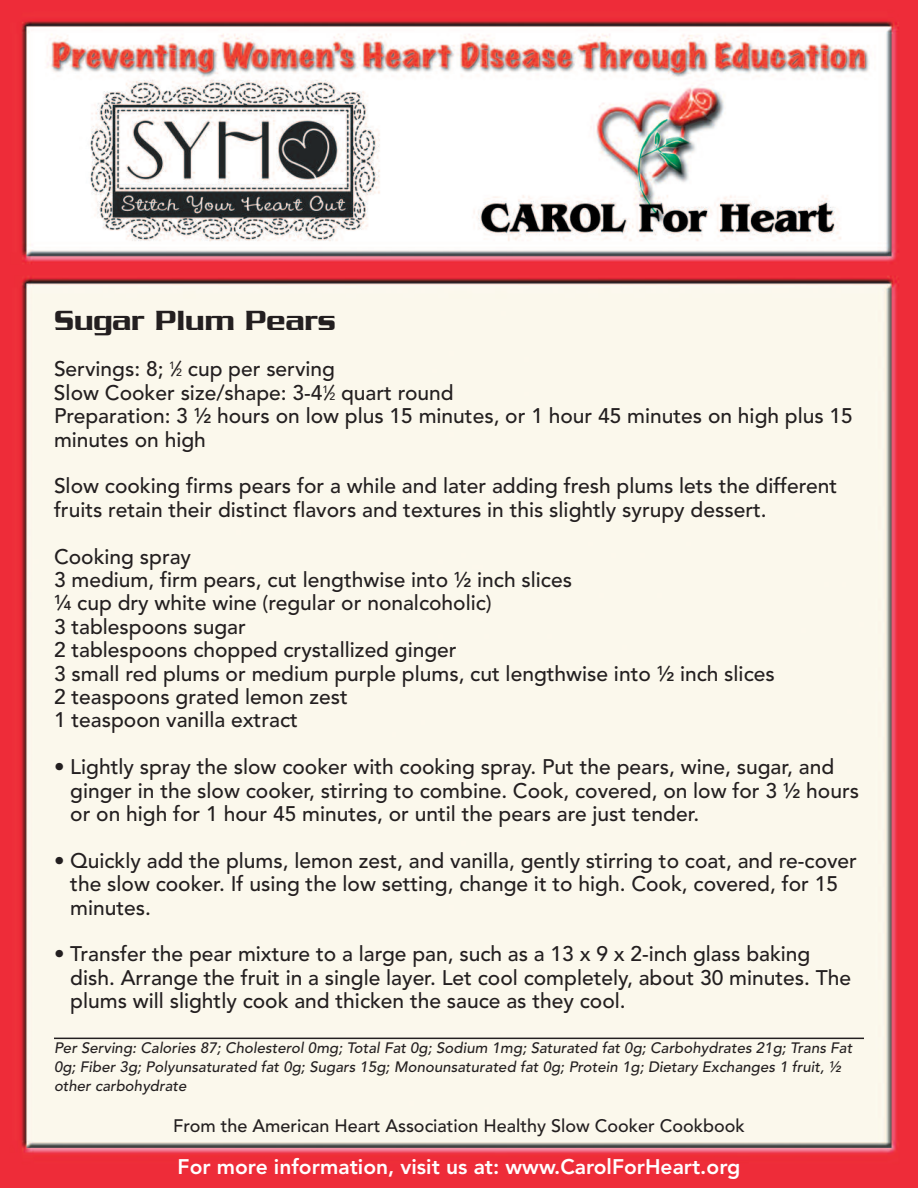
<style>
.page{position:relative;width:918px;height:1188px;background:#fff}
.page>*{position:absolute;margin:0;border:0;box-sizing:border-box;transform-origin:0 0}
.t1{font:500 30px "Serpentine";color:#231f20}
.t2{font:500 21px/23.4px "Avenir";color:#231f20}
.t3{font:800 21px "Avenir";color:#fff}
.t4{font:500 18px "Avenir";color:#231f20}
.t5{font:italic 500 15px/18.6px "Avenir";letter-spacing:.005em;color:#231f20}
.s1{font-size:10.5px}
</style>
<div class="page">
<img style="left:0;top:0;width:918px;height:1188px">
<hr style="left:54px;top:1038px;width:810px;height:1px;background:#231f20">
<h1 class="t1" style="left:54px;top:310px;width:283px">Sugar Plum Pears</h1>
<p class="t2" style="left:54px;top:359px;width:800px">Servings: 8; <sup>1</sup>⁄<span class="s1">2</span> cup per serving<br>Slow Cooker size/shape: 3-4<sup>1</sup>⁄<span class="s1">2</span> quart round<br>Preparation: 3 ½ hours on low plus 15 minutes, or 1 hour 45 minutes on high plus 15 minutes on high</p>
<p class="t2" style="left:54px;top:476px;width:785px">Slow cooking firms pears for a while and later adding fresh plums lets the different fruits retain their distinct flavors and textures in this slightly syrupy dessert.</p>
<p class="t2" style="left:54px;top:546px;width:722px">Cooking spray<br>3 medium, firm pears, cut lengthwise into ½ inch slices<br>¼ cup dry white wine (regular or nonalcoholic)<br>3 tablespoons sugar<br>2 tablespoons chopped crystallized ginger<br>3 small red plums or medium purple plums, cut lengthwise into ½ inch slices 2 teaspoons grated lemon zest<br>1 teaspoon vanilla extract</p>
<p class="t2" style="left:70px;top:757px;width:790px;text-indent:-16px">• Lightly spray the slow cooker with cooking spray. Put the pears, wine, sugar, and ginger in the slow cooker, stirring to combine. Cook, covered, on low for 3 ½ hours or on high for 1 hour 45 minutes, or until the pears are just tender.</p>
<p class="t2" style="left:70px;top:851px;width:788px;text-indent:-16px">• Quickly add the plums, lemon zest, and vanilla, gently stirring to coat, and re-cover the slow cooker. If using the low setting, change it to high. Cook, covered, for 15 minutes.</p>
<p class="t2" style="left:70px;top:944px;width:782px;text-indent:-16px">• Transfer the pear mixture to a large pan, such as a 13 x 9 x 2-inch glass baking dish. Arrange the fruit in a single layer. Let cool completely, about 30 minutes. The plums will slightly cook and thicken the sauce as they cool.</p>
<p class="t5" style="left:54px;top:1040px;width:800px">Per Serving: Calories 87; Cholesterol 0mg; Total Fat 0g; Sodium 1mg; Saturated fat 0g; Carbohydrates 21g; Trans Fat<br>0g; Fiber 3g; Polyunsaturated fat 0g; Sugars 15g; Monounsaturated fat 0g; Protein 1g; Dietary Exchanges 1 fruit, ½ other carbohydrate</p>
<p class="t4" style="left:173px;top:1118px;width:573px">From the American Heart Association Healthy Slow Cooker Cookbook</p>
<p class="t3" style="left:178px;top:1158px;width:564px">For more information, visit us at: www.CarolForHeart.org</p>
</div>
